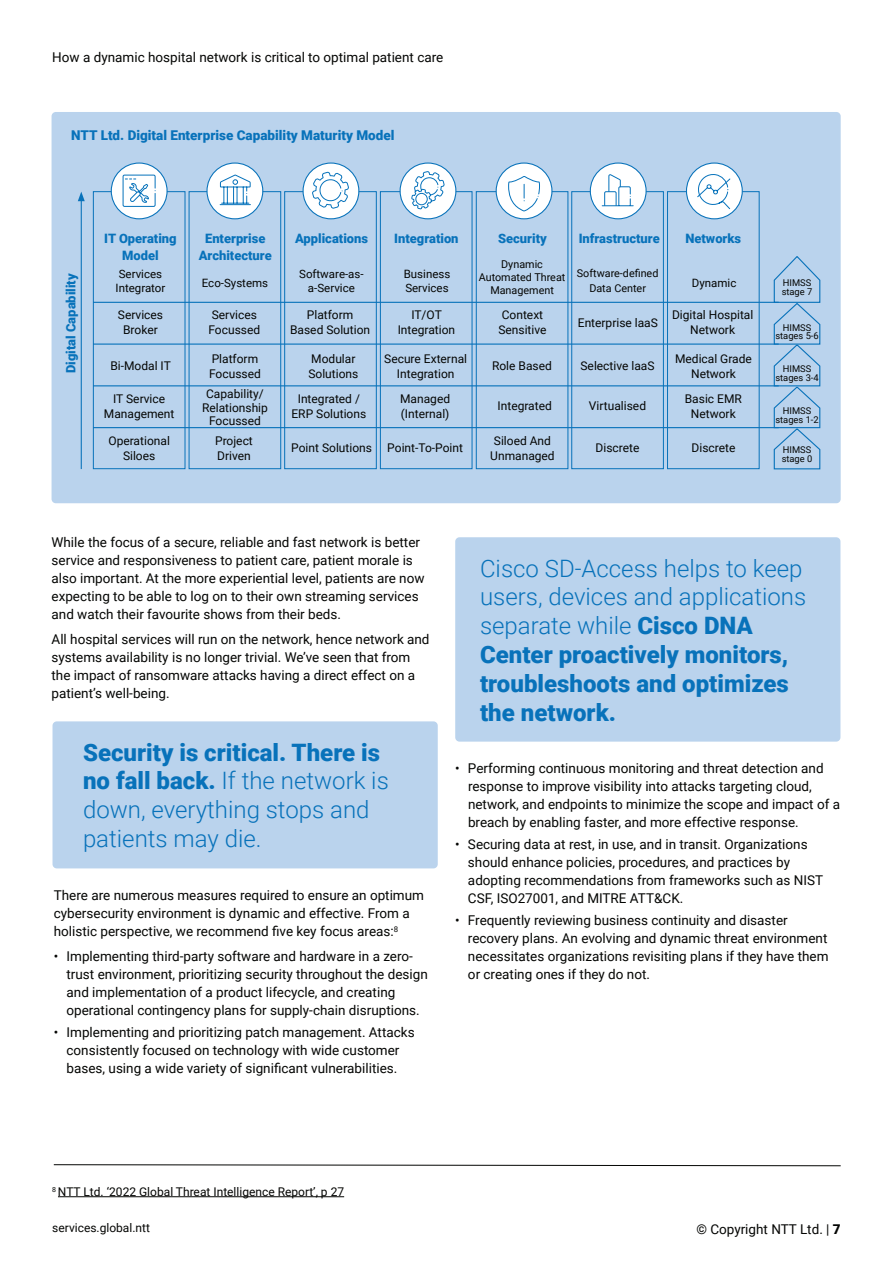
<style>
.page{position:relative;width:893px;height:1263px;background:#fff}
.page>*{position:absolute;margin:0;border:0;box-sizing:border-box;transform-origin:0 0}
.t1{font:900 24px/28.8px "Roboto";color:#0872ba}
.t2{font:300 24px/28.8px "Roboto";color:#0872ba}
.t3{font:13.5px/18px "Roboto";color:#040503}
.t4{font:900 13.5px "Roboto";color:#0872ba}
.t5{font:900 12.9px/17.2px "Roboto";color:#0872ba;text-align:center}
.t6{font:12px/15px "Roboto";color:#040503;text-align:center}
.t7{font:11.55px/14.4px "Roboto";color:#040503}
.t8{font:10.8px/12.9px "Roboto";color:#040503;text-align:center}
.t9{font:9.3px/8.7px "Roboto";color:#040503;text-align:center}
.s1{font-weight:300}
.s2{font-weight:900}
</style>
<div class="page">
<div style="left:52px;top:112px;width:789px;height:391px;background:#bad3ed;border-radius:4px"></div>
<div style="left:53px;top:721px;width:385px;height:147px;background:#bad3ed;border-radius:4px"></div>
<div style="left:455px;top:537px;width:385px;height:205px;background:#bad3ed;border-radius:4px"></div>
<hr style="left:58px;top:1196px;width:286px;height:1px;background:#040503">
<svg style="left:53px;top:1164px;width:788px;height:2px"></svg>
<div style="left:667px;top:191px;width:92px;height:278px;border:1px solid #0872ba"></div>
<div style="left:476px;top:191px;width:92px;height:278px;border:1px solid #0872ba"></div>
<div style="left:496px;top:163px;width:56px;height:56px;background:#fff;border-radius:50%"></div>
<div style="left:496px;top:162px;width:56px;height:57px;border:1px solid #0872ba;border-radius:50%"></div>
<div style="left:571px;top:191px;width:93px;height:278px;border:1px solid #0872ba"></div>
<div style="left:590px;top:163px;width:56px;height:56px;background:#fff;border-radius:50%"></div>
<div style="left:590px;top:162px;width:57px;height:57px;border:1px solid #0872ba;border-radius:50%"></div>
<div style="left:686px;top:163px;width:56px;height:56px;background:#fff;border-radius:50%"></div>
<div style="left:686px;top:162px;width:57px;height:57px;border:1px solid #0872ba;border-radius:50%"></div>
<div style="left:380px;top:191px;width:92px;height:278px;border:1px solid #0872ba"></div>
<div style="left:400px;top:163px;width:56px;height:56px;background:#fff;border-radius:50%"></div>
<div style="left:400px;top:162px;width:56px;height:57px;border:1px solid #0872ba;border-radius:50%"></div>
<div style="left:284px;top:191px;width:93px;height:278px;border:1px solid #0872ba"></div>
<div style="left:303px;top:163px;width:56px;height:56px;background:#fff;border-radius:50%"></div>
<div style="left:303px;top:162px;width:56px;height:57px;border:1px solid #0872ba;border-radius:50%"></div>
<div style="left:189px;top:191px;width:92px;height:278px;border:1px solid #0872ba"></div>
<div style="left:207px;top:163px;width:56px;height:56px;background:#fff;border-radius:50%"></div>
<div style="left:206px;top:162px;width:57px;height:57px;border:1px solid #0872ba;border-radius:50%"></div>
<div style="left:93px;top:191px;width:92px;height:278px;border:1px solid #0872ba"></div>
<div style="left:111px;top:163px;width:56px;height:56px;background:#fff;border-radius:50%"></div>
<div style="left:111px;top:162px;width:57px;height:57px;border:1px solid #0872ba;border-radius:50%"></div>
<hr style="left:81px;top:199px;width:1px;height:270px;background:#0872ba">
<svg style="left:78px;top:192px;width:7px;height:9px"></svg>
<hr style="left:93px;top:302px;width:686px;height:1px;background:#0872ba">
<hr style="left:93px;top:343px;width:686px;height:2px;background:#0872ba">
<hr style="left:93px;top:385px;width:686px;height:1px;background:#0872ba">
<hr style="left:93px;top:427px;width:686px;height:1px;background:#0872ba">
<svg style="left:773px;top:256px;width:48px;height:214px"></svg>
<svg style="left:219px;top:174px;width:32px;height:31px"></svg>
<svg style="left:697px;top:174px;width:34px;height:36px"></svg>
<svg style="left:601px;top:174px;width:33px;height:33px"></svg>
<svg style="left:411px;top:171px;width:33px;height:39px"></svg>
<svg style="left:312px;top:172px;width:37px;height:37px"></svg>
<svg style="left:508px;top:176px;width:32px;height:36px"></svg>
<svg style="left:122px;top:174px;width:34px;height:33px"></svg>
<p class="t3" style="left:52px;top:48px;width:392px">How a dynamic hospital network is critical to optimal patient care</p>
<p class="t4" style="left:71px;top:126px;width:325px">NTT Ltd. Digital Enterprise Capability Maturity Model</p>
<p class="t5" style="left:62px;top:373px;width:101px;rotate:-90deg">Digital Capability</p>
<p class="t5" style="left:104px;top:229px;width:74px">IT Operating<br>Model</p>
<p class="t7" style="left:116px;top:266px;width:51px">Services<br>Integrator</p>
<p class="t6" style="left:118px;top:307px;width:47px">Services<br>Broker</p>
<p class="t6" style="left:110px;top:358px;width:62px">Bi-Modal IT</p>
<p class="t6" style="left:104px;top:391px;width:72px">IT Service<br>Management</p>
<p class="t6" style="left:108px;top:433px;width:63px">Operational<br>Siloes</p>
<p class="t5" style="left:205px;top:229px;width:62px">Enterprise</p>
<p class="t5" style="left:295px;top:229px;width:75px">Applications</p>
<p class="t5" style="left:199px;top:247px;width:74px">Architecture</p>
<p class="t7" style="left:202px;top:275px;width:68px">Eco-Systems</p>
<p class="t7" style="left:299px;top:266px;width:66px;text-align:center">Software-as&shy;a-Service</p>
<p class="t5" style="left:394px;top:229px;width:66px">Integration</p>
<p class="t7" style="left:404px;top:266px;width:48px">Business<br>Services</p>
<p class="t5" style="left:498px;top:229px;width:50px">Security</p>
<p class="t5" style="left:579px;top:229px;width:83px">Infrastructure</p>
<p class="t5" style="left:685px;top:229px;width:57px">Networks</p>
<p class="t8" style="left:479px;top:257px;width:88px">Dynamic<br>Automated Threat<br>Management</p>
<p class="t8" style="left:577px;top:266px;width:83px;line-height:14.4px">Software-defined<br>Data Center</p>
<p class="t7" style="left:692px;top:275px;width:46px">Dynamic</p>
<p class="t6" style="left:208px;top:307px;width:53px;text-align:left">Services<br>Focussed</p>
<p class="t6" style="left:209px;top:351px;width:53px;text-align:left">Platform<br>Focussed</p>
<p class="t6" style="left:202px;top:387px;width:67px;line-height:13.5px">Capability/<br>Relationship<br>Focussed</p>
<p class="t6" style="left:215px;top:433px;width:39px;text-align:left">Project<br>Driven</p>
<p class="t6" style="left:290px;top:307px;width:82px">Platform<br>Based Solution</p>
<p class="t6" style="left:308px;top:351px;width:51px;text-align:left">Modular<br>Solutions</p>
<p class="t6" style="left:291px;top:391px;width:76px">Integrated /<br>ERP Solutions</p>
<p class="t6" style="left:291px;top:439px;width:82px">Point Solutions</p>
<p class="t6" style="left:398px;top:307px;width:59px">IT/OT<br>Integration</p>
<p class="t6" style="left:384px;top:351px;width:84px">Secure External<br>Integration</p>
<p class="t6" style="left:400px;top:391px;width:52px;text-align:left">Managed (Internal)</p>
<p class="t6" style="left:387px;top:439px;width:77px">Point-To-Point</p>
<p class="t6" style="left:498px;top:307px;width:50px;text-align:left">Context<br>Sensitive</p>
<p class="t6" style="left:492px;top:358px;width:61px">Role Based</p>
<p class="t6" style="left:498px;top:398px;width:56px">Integrated</p>
<p class="t6" style="left:490px;top:433px;width:66px">Siloed And<br>Unmanaged</p>
<p class="t6" style="left:578px;top:315px;width:82px">Enterprise laaS</p>
<p class="t6" style="left:580px;top:358px;width:76px">Selective laaS</p>
<p class="t6" style="left:589px;top:398px;width:59px">Virtualised</p>
<p class="t6" style="left:596px;top:439px;width:45px">Discrete</p>
<p class="t6" style="left:672px;top:307px;width:83px">Digital Hospital<br>Network</p>
<p class="t6" style="left:675px;top:351px;width:78px">Medical Grade<br>Network</p>
<p class="t6" style="left:685px;top:391px;width:59px">Basic EMR<br>Network</p>
<p class="t6" style="left:692px;top:439px;width:45px">Discrete</p>
<p class="t9" style="left:782px;top:278px;width:32px;text-align:left">HIMSS stage 7</p>
<p class="t9" style="left:775px;top:323px;width:45px">HIMSS stages 5-6</p>
<p class="t9" style="left:775px;top:364px;width:45px">HIMSS stages 3-4</p>
<p class="t9" style="left:775px;top:406px;width:45px">HIMSS stages 1-2</p>
<p class="t9" style="left:782px;top:445px;width:32px;text-align:left">HIMSS stage 0</p>
<p class="t3" style="left:52px;top:533px;width:375px">While the focus of a secure, reliable and fast network is better service and responsiveness to patient care, patient morale is also important. At the more experiential level, patients are now expecting to be able to log on to their own streaming services and watch their favourite shows from their beds.</p>
<p class="t3" style="left:52px;top:629px;width:380px">All hospital services will run on the network, hence network and systems availability is no longer trivial. We’ve seen that from the impact of ransomware attacks having a direct effect on a patient’s well-being.</p>
<h1 class="t1" style="left:480px;top:553px;width:328px"><span class="s1">Cisco SD-Access helps to keep users, devices and applications separate while</span> Cisco DNA<br>Center proactively monitors, troubleshoots and optimizes the network.</h1>
<h1 class="t2" style="left:83px;top:737px;width:307px"><span class="s2">Security is critical. There is no fall back.</span> If the network is down, everything stops and patients may die.</h1>
<p class="t3" style="left:54px;top:886px;width:372px">There are numerous measures required to ensure an optimum cybersecurity environment is dynamic and effective. From a holistic perspective, we recommend five key focus areas:<sup>8</sup></p>
<p class="t3" style="left:67px;top:946px;width:363px;text-indent:-13px">• Implementing third-party software and hardware in a zero&shy;trust environment, prioritizing security throughout the design and implementation of a product lifecycle, and creating operational contingency plans for supply-chain disruptions.</p>
<p class="t3" style="left:54px;top:1022px;width:362px;text-align:center">• Implementing and prioritizing patch management. Attacks consistently focused on technology with wide customer bases, using a wide variety of significant vulnerabilities.</p>
<p class="t3" style="left:468px;top:759px;width:374px;text-indent:-13px">• Performing continuous monitoring and threat detection and response to improve visibility into attacks targeting cloud, network, and endpoints to minimize the scope and impact of a breach by enabling faster, and more effective response.</p>
<p class="t3" style="left:468px;top:835px;width:357px;text-indent:-13px">• Securing data at rest, in use, and in transit. Organizations should enhance policies, procedures, and practices by adopting recommendations from frameworks such as NIST CSF, ISO27001, and MITRE ATT&amp;CK.</p>
<p class="t3" style="left:468px;top:911px;width:362px;text-indent:-13px">• Frequently reviewing business continuity and disaster recovery plans. An evolving and dynamic threat environment necessitates organizations revisiting plans if they have them or creating ones if they do not.</p>
<p class="t6" style="left:52px;top:1184px;width:293px"><sup>8</sup> NTT Ltd. ‘2022 Global Threat Intelligence Report’, p 27</p>
<p class="t6" style="left:52px;top:1220px;width:99px">services.global.ntt</p>
<p class="t3" style="left:696px;top:1219px;width:146px">© Copyright NTT Ltd. | <span class="s2">7</span></p>
</div>
